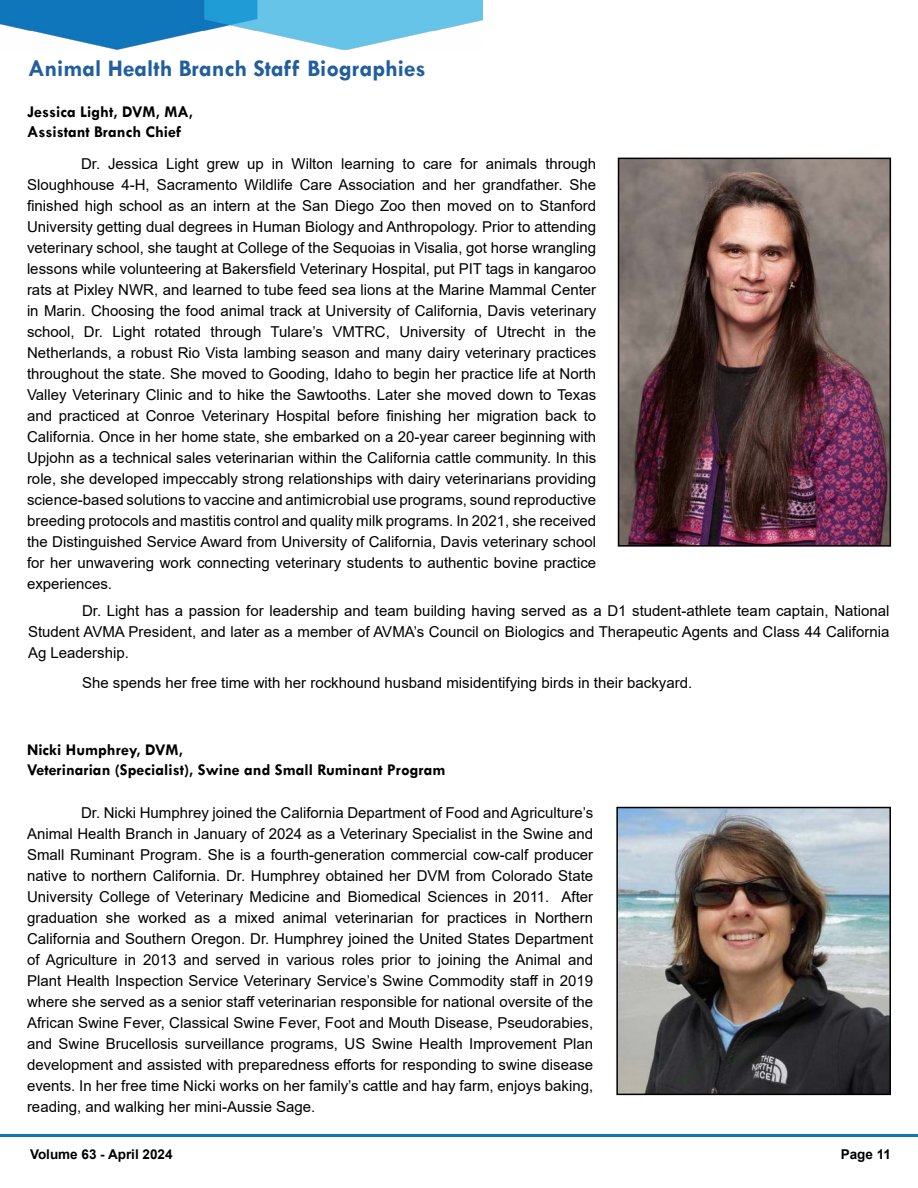
<style>
.page{position:relative;width:918px;height:1188px;background:#fff}
.page>*{position:absolute;margin:0;border:0;box-sizing:border-box;transform-origin:0 0}
.t1{font:700 24px "Tw Cen";color:#215e9e}
.t2{font:700 16.5px "Tw Cen";color:#000}
.body{font:15px/21px "Arial";color:#000;text-align:justify}
.t3{font:700 13.5px "Arial";color:#000}
</style>
<div class="page">
<img style="left:0;top:0;width:482px;height:50px">
<hr style="left:0;top:1134px;width:918px;height:3px;background:#0f75bc">
<img style="left:621px;top:161px;width:267px;height:383px">
<div style="left:618px;top:158px;width:273px;height:389px;border:2px solid #000"></div>
<img style="left:619px;top:810px;width:269px;height:282px">
<div style="left:616px;top:807px;width:275px;height:288px;border:2px solid #000"></div>
<h2 class="t1" style="left:28px;top:54px;width:399px">Animal Health Branch Staff Biographies</h2>
<h3 class="t2" style="left:27px;top:102px;width:168px">Jessica Light, DVM, MA,</h3>
<h3 class="t2" style="left:27px;top:121px;width:156px">Assistant Branch Chief</h3>
<p class="body" style="left:27px;top:153px;width:571px;text-indent:54px">Dr. Jessica Light grew up in Wilton learning to care for animals through Sloughhouse 4-H, Sacramento Wildlife Care Association and her grandfather. She finished high school as an intern at the San Diego Zoo then moved on to Stanford University getting dual degrees in Human Biology and Anthropology. Prior to attending veterinary school, she taught at College of the Sequoias in Visalia, got horse wrangling lessons while volunteering at Bakersfield Veterinary Hospital, put PIT tags in kangaroo rats at Pixley NWR, and learned to tube feed sea lions at the Marine Mammal Center in Marin. Choosing the food animal track at University of California, Davis veterinary school, Dr. Light rotated through Tulare’s VMTRC, University of Utrecht in the Netherlands, a robust Rio Vista lambing season and many dairy veterinary practices throughout the state. She moved to Gooding, Idaho to begin her practice life at North Valley Veterinary Clinic and to hike the Sawtooths. Later she moved down to Texas and practiced at Conroe Veterinary Hospital before finishing her migration back to California. Once in her home state, she embarked on a 20-year career beginning with Upjohn as a technical sales veterinarian within the California cattle community. In this role, she developed impeccably strong relationships with dairy veterinarians providing science-based solutions to vaccine and antimicrobial use programs, sound reproductive breeding protocols and mastitis control and quality milk programs. In 2021, she received the Distinguished Service Award from University of California, Davis veterinary school for her unwavering work connecting veterinary students to authentic bovine practice experiences.</p>
<p class="body" style="left:28px;top:600px;width:863px;text-indent:54px">Dr. Light has a passion for leadership and team building having served as a D1 student-athlete team captain, National Student AVMA President, and later as a member of AVMA’s Council on Biologics and Therapeutic Agents and Class 44 California Ag Leadership.</p>
<p class="body" style="left:82px;top:672px;width:612px">She spends her free time with her rockhound husband misidentifying birds in their backyard.</p>
<h3 class="t2" style="left:27px;top:740px;width:158px">Nicki Humphrey, DVM,</h3>
<h3 class="t2" style="left:27px;top:760px;width:420px">Veterinarian (Specialist), Swine and Small Ruminant Program</h3>
<p class="body" style="left:27px;top:802px;width:568px;text-indent:54px">Dr. Nicki Humphrey joined the California Department of Food and Agriculture’s Animal Health Branch in January of 2024 as a Veterinary Specialist in the Swine and Small Ruminant Program. She is a fourth-generation commercial cow-calf producer native to northern California. Dr. Humphrey obtained her DVM from Colorado State University College of Veterinary Medicine and Biomedical Sciences in 2011. After graduation she worked as a mixed animal veterinarian for practices in Northern California and Southern Oregon. Dr. Humphrey joined the United States Department of Agriculture in 2013 and served in various roles prior to joining the Animal and Plant Health Inspection Service Veterinary Service’s Swine Commodity staff in 2019 where she served as a senior staff veterinarian responsible for national oversite of the African Swine Fever, Classical Swine Fever, Foot and Mouth Disease, Pseudorabies, and Swine Brucellosis surveillance programs, US Swine Health Improvement Plan development and assisted with preparedness efforts for responding to swine disease events. In her free time Nicki works on her family’s cattle and hay farm, enjoys baking, reading, and walking her mini-Aussie Sage.</p>
<p class="t3" style="left:30px;top:1145px;width:144px">Volume 63 - April 2024</p>
<p class="t3" style="left:841px;top:1145px;width:52px">Page 11</p>
</div>
